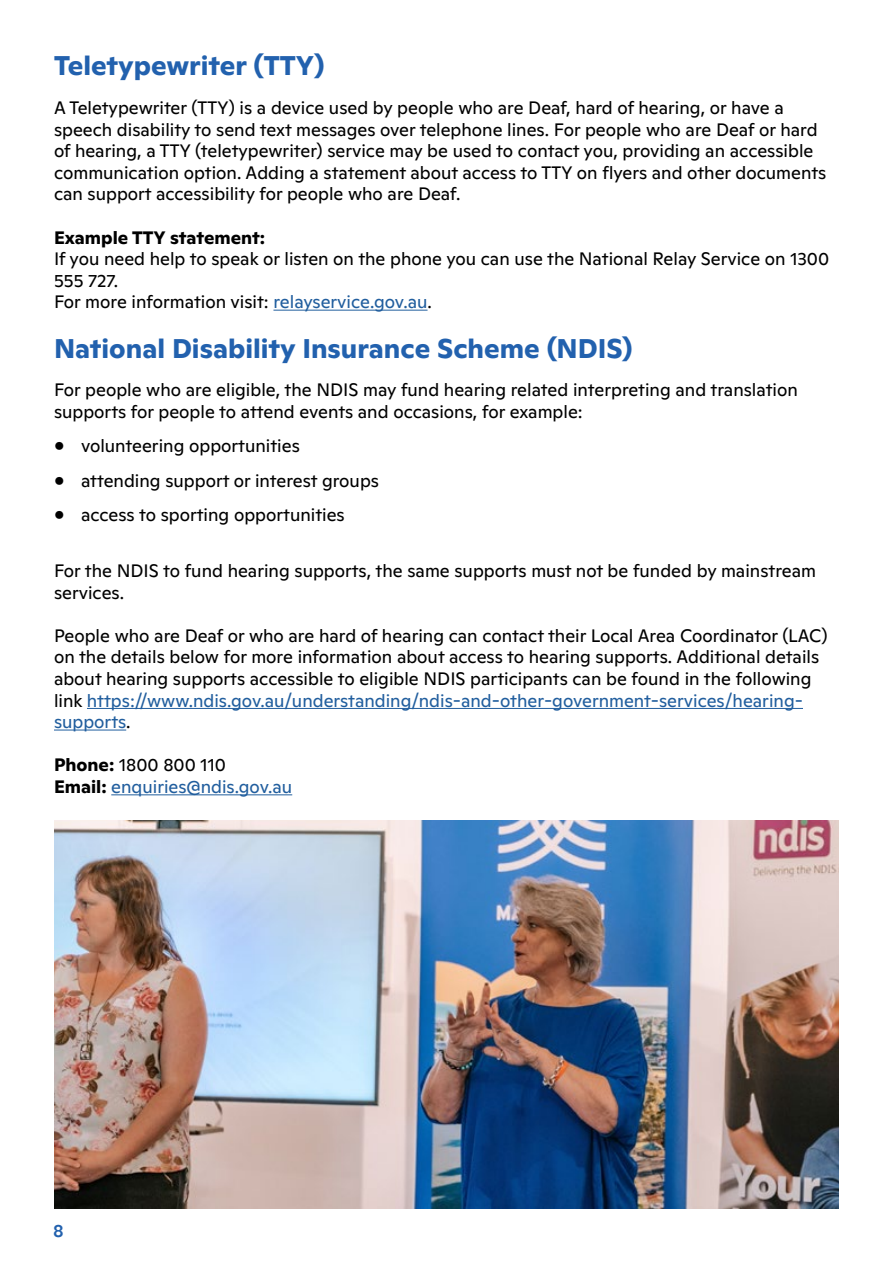
<style>
.page{position:relative;width:893px;height:1263px;background:#fff}
.page>*{position:absolute;margin:0;border:0;box-sizing:border-box;transform-origin:0 0}
.t1{font:700 27px "Ginto Normal";color:#2261ae}
.t2{font:18px/21.6px "Ginto Normal";color:#000}
.t3{font:18px/21.6px "Ginto Normal";color:#215e9e}
.t4{font:700 18px "Ginto Normal";color:#000}
.t5{font:500 18px "Ginto Normal";color:#2261ae}
.s1{color:#215e9e}
.s2{font-weight:700;color:#000}
.s3{color:#000}
</style>
<div class="page">
<hr style="left:273px;top:310px;width:155px;height:1px;background:#215e9e">
<hr style="left:87px;top:708px;width:716px;height:1px;background:#215e9e">
<hr style="left:54px;top:730px;width:72px;height:1px;background:#215e9e">
<hr style="left:111px;top:794px;width:181px;height:1px;background:#215e9e">
<img style="left:54px;top:821px;width:785px;height:388px">
<h1 class="t1" style="left:54px;top:45px;width:272px">Teletypewriter (TTY)</h1>
<p class="t2" style="left:54px;top:96px;width:774px">A Teletypewriter (TTY) is a device used by people who are Deaf, hard of hearing, or have a speech disability to send text messages over telephone lines. For people who are Deaf or hard of hearing, a TTY (teletypewriter) service may be used to contact you, providing an accessible communication option. Adding a statement about access to TTY on flyers and other documents can support accessibility for people who are Deaf.</p>
<p class="t4" style="left:54px;top:224px;width:213px">Example TTY statement:</p>
<p class="t2" style="left:54px;top:247px;width:777px">If you need help to speak or listen on the phone you can use the National Relay Service on 1300<br>555 727.<br>For more information visit: <span class="s1">relayservice.gov.au</span>.</p>
<h1 class="t1" style="left:54px;top:328px;width:580px">National Disability Insurance Scheme (NDIS)</h1>
<p class="t2" style="left:54px;top:378px;width:745px">For people who are eligible, the NDIS may fund hearing related interpreting and translation supports for people to attend events and occasions, for example:</p>
<p class="t2" style="left:54px;top:434px;width:247px">• volunteering opportunities</p>
<p class="t2" style="left:54px;top:468px;width:327px">• attending support or interest groups</p>
<p class="t2" style="left:54px;top:503px;width:292px">• access to sporting opportunities</p>
<p class="t2" style="left:54px;top:559px;width:764px">For the NDIS to fund hearing supports, the same supports must not be funded by mainstream services.</p>
<p class="t2" style="left:54px;top:623px;width:775px">People who are Deaf or who are hard of hearing can contact their Local Area Coordinator (LAC) on the details below for more information about access to hearing supports. Additional details about hearing supports accessible to eligible NDIS participants can be found in the following link <span class="s1">https://www.ndis.gov.au/understanding/ndis-and-other-government-services/hearing&shy;supports</span>.</p>
<p class="t3" style="left:54px;top:753px;width:240px"><span class="s2">Phone:</span> <span class="s3">1800 800 110<br></span><span class="s2">Email:</span> enquiries@ndis.gov.au</p>
<p class="t5" style="left:53px;top:1217px;width:12px">8</p>
</div>
